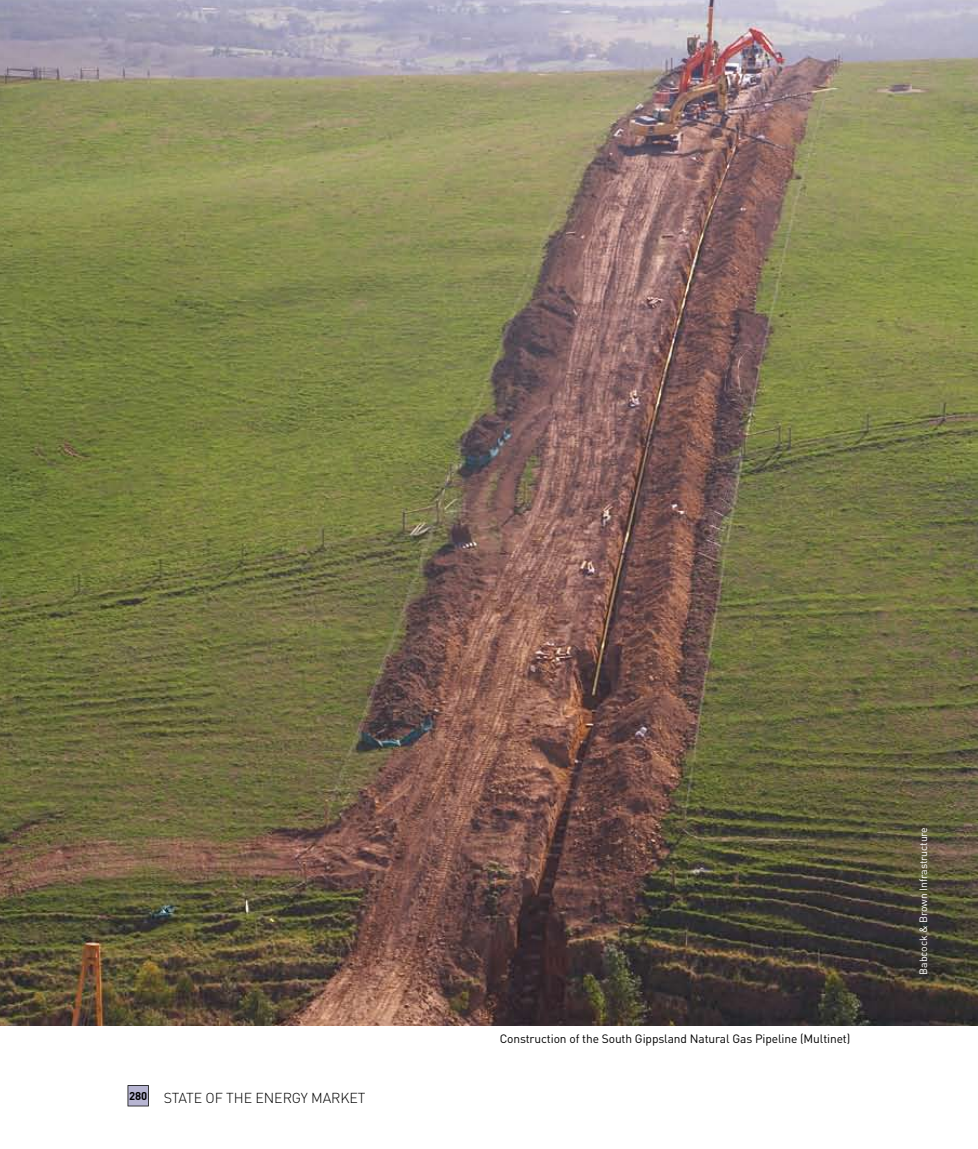
<style>
.page{position:relative;width:978px;height:1149px;background:#fff}
.page>*{position:absolute;margin:0;border:0;box-sizing:border-box;transform-origin:0 0}
.t1{font:300 14.25px "DIN";letter-spacing:-.01em;color:#000}
.t2{font:12px "DIN";letter-spacing:-.01em;color:#000}
.t3{font:10.5px "DIN";letter-spacing:-.01em;color:#fff}
.s1{font-weight:700;font-size:11.25px}
</style>
<div class="page">
<img style="left:0;top:0;width:978px;height:1025px">
<svg style="left:148px;top:1085px;width:1px;height:20px"></svg>
<div style="left:128px;top:1085px;width:20px;height:20px;background:#b7b5d2"></div>
<p class="t1" style="left:129px;top:1088px;width:43px"><span class="s1">280</span> STAT</p>
<p class="t1" style="left:194px;top:1088px;width:172px">E O F THE EN ERGY MARKET</p>
<p class="t2" style="left:500px;top:1030px;width:352px">Construction of the South Gippsland Natural Gas Pipeline (Multinet)</p>
<p class="t3" style="left:917px;top:974px;width:149px;rotate:-90deg">Babcock &amp; Brown Infrastructure</p>
</div>
